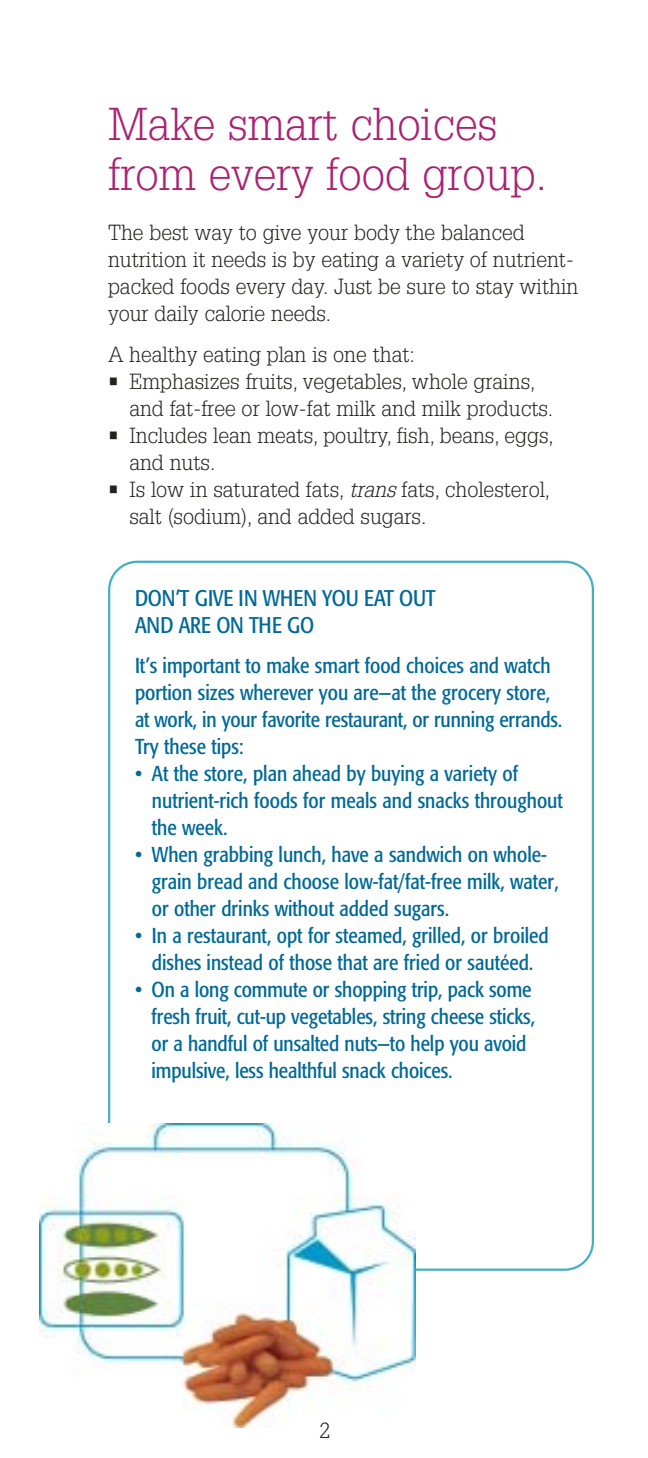
<style>
.page{position:relative;width:648px;height:1458px;background:#fff}
.page>*{position:absolute;margin:0;border:0;box-sizing:border-box;transform-origin:0 0}
.t1{font:300 45px/49.5px "Glypha";color:#aa2270}
.t2{font:condensed 22.5px/27px "Formata";letter-spacing:-.01em;color:#006997}
.t3{font:condensed 21.38px/27px "Formata";color:#006997}
.t4{font:300 21.38px/27px "Glypha";color:#20231e}
.s1{font-style:italic}
</style>
<div class="page">
<svg style="left:108px;top:561px;width:486px;height:710px"></svg>
<img style="left:40px;top:1124px;width:375px;height:304px">
<p class="t1" style="left:108px;top:103px;width:441px">Make smart choices from every food group.</p>
<p class="t4" style="left:108px;top:221px;width:472px">The best way to give your body the balanced nutrition it needs is by eating a variety of nutrient&shy;packed foods every day. Just be sure to stay within your daily calorie needs.</p>
<p class="t4" style="left:108px;top:342px;width:308px">A healthy eating plan is one that:</p>
<p class="t4" style="left:129px;top:369px;width:425px;text-indent:-21px">• Emphasizes fruits, vegetables, whole grains, and fat-free or low-fat milk and milk products.</p>
<p class="t4" style="left:129px;top:423px;width:426px;text-indent:-21px">• Includes lean meats, poultry, fish, beans, eggs, and nuts.</p>
<p class="t4" style="left:129px;top:477px;width:422px;text-indent:-21px">• Is low in saturated fats, <span class="s1">trans</span>fats, cholesterol, salt (sodium), and added sugars.</p>
<p class="t2" style="left:135px;top:586px;width:302px">DON’T GIVE IN WHEN YOU EAT OUT<br>AND ARE ON THE GO</p>
<p class="t3" style="left:135px;top:654px;width:429px">It’s important to make smart food choices and watch portion sizes wherever you are—at the grocery store, at work, in your favorite restaurant, or running errands.<br>Try these tips:</p>
<p class="t3" style="left:152px;top:762px;width:412px;text-indent:-17px">• At the store, plan ahead by buying a variety of nutrient-rich foods for meals and snacks throughout the week.</p>
<p class="t3" style="left:152px;top:843px;width:408px;text-indent:-17px">• When grabbing lunch, have a sandwich on whole&shy;grain bread and choose low-fat/fat-free milk, water, or other drinks without added sugars.</p>
<p class="t3" style="left:135px;top:924px;width:415px;text-align:center">• In a restaurant, opt for steamed, grilled, or broiled dishes instead of those that are fried or sautéed.</p>
<p class="t3" style="left:152px;top:978px;width:385px;text-indent:-17px">• On a long commute or shopping trip, pack some fresh fruit, cut-up vegetables, string cheese sticks, or a handful of unsalted nuts—to help you avoid impulsive, less healthful snack choices.</p>
<p class="t4" style="left:319px;top:1419px;width:12px">2</p>
</div>
